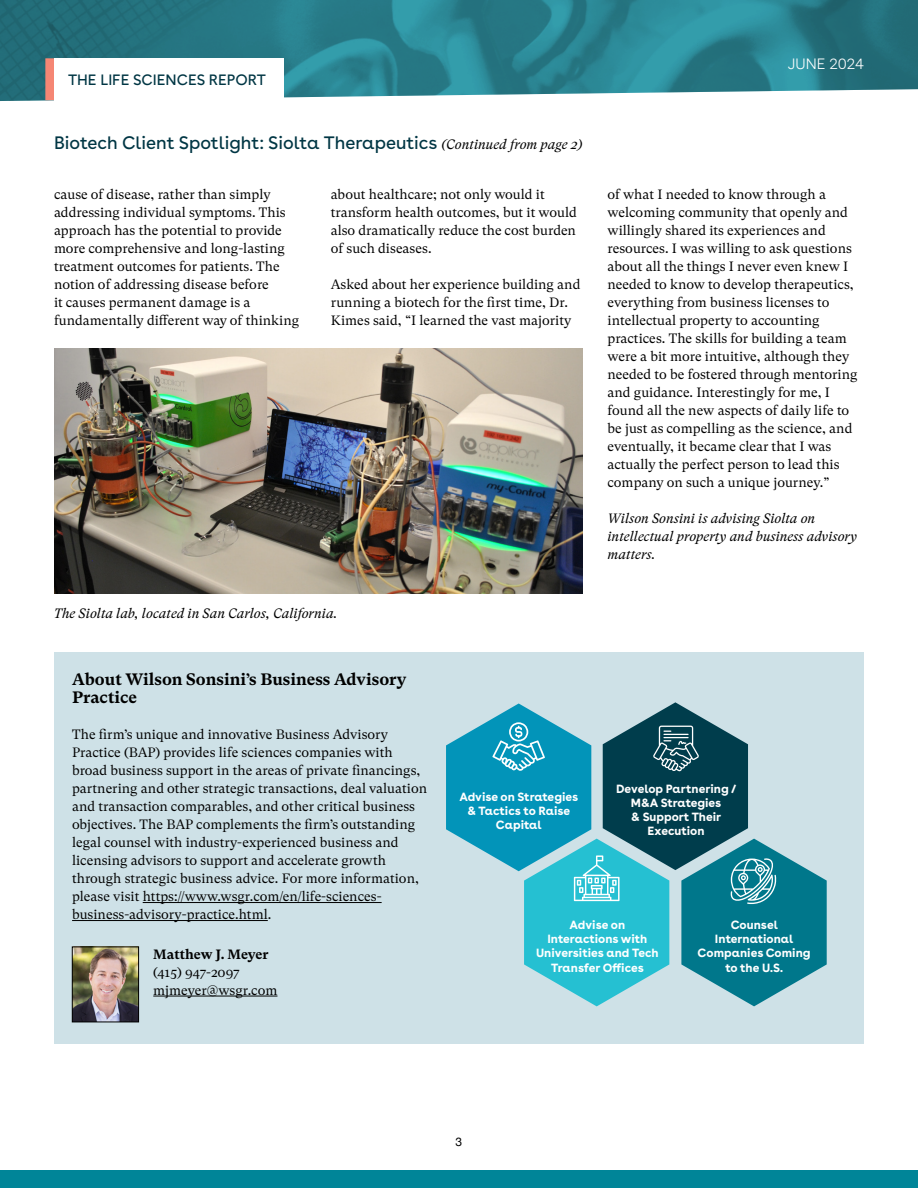
<style>
.page{position:relative;width:918px;height:1188px;background:#fff}
.page>*{position:absolute;margin:0;border:0;box-sizing:border-box;transform-origin:0 0}
.t1{font:18px "Buenos Aires";color:#003644}
.t2{font:700 16.5px/18px "GT Super Text";color:#000}
.t3{font:15px "Buenos Aires";color:#003644}
.t4{font:300 15px "Buenos Aires";color:#fff}
.t5{font:13.5px/18px "GT Super Text";color:#000}
.t6{font:italic 13.5px/18px "GT Super Text";color:#000}
.t7{font:700 13.5px "GT Super Text";letter-spacing:-.005em;color:#000}
.t8{font:12px "Helvetica Neue";color:#000}
.t9{font:700 11.85px/14.2px "Buenos Aires";color:#fff;text-align:center}
.s1{font-family:"GT Super Text";font-style:italic;font-size:13.5px;color:#000}
</style>
<div class="page">
<svg style="left:0;top:0;width:918px;height:101px;background:#348591"></svg>
<div style="left:54px;top:58px;width:230px;height:50px;background:#fff"></div>
<div style="left:45px;top:58px;width:9px;height:42px;background:#f58674"></div>
<div style="left:0;top:1171px;width:918px;height:17px;background:#008598"></div>
<div style="left:54px;top:652px;width:810px;height:392px;background:#cee1e7"></div>
<hr style="left:143px;top:902px;width:239px;height:1px;background:#000">
<hr style="left:72px;top:920px;width:196px;height:1px;background:#000">
<hr style="left:153px;top:996px;width:124px;height:1px;background:#000">
<img style="left:74px;top:949px;width:63px;height:71px">
<div style="left:72px;top:947px;width:67px;height:75px;border:1px solid #000"></div>
<svg style="left:446px;top:702px;width:381px;height:304px"></svg>
<img style="left:54px;top:349px;width:528px;height:245px">
<p class="t3" style="left:68px;top:68px;width:200px">THE LIFE SCIENCES REPORT</p>
<h1 class="t1" style="left:54px;top:128px;width:530px">Biotech Client Spotlight: Siolta Therapeutics <span class="s1">(Continued from page 2)</span></h1>
<p class="t5" style="left:54px;top:186px;width:247px">cause of disease, rather than simply addressing individual symptoms. This approach has the potential to provide more comprehensive and long-lasting treatment outcomes for patients. The notion of addressing disease before<br>it causes permanent damage is a fundamentally different way of thinking</p>
<p class="t5" style="left:331px;top:186px;width:248px">about healthcare; not only would it transform health outcomes, but it would also dramatically reduce the cost burden of such diseases.</p>
<p class="t5" style="left:331px;top:276px;width:251px">Asked about her experience building and running a biotech for the first time, Dr.<br>Kimes said, “I learned the vast majority</p>
<p class="t6" style="left:54px;top:604px;width:285px">The Siolta lab, located in San Carlos, California.</p>
<p class="t4" style="left:788px;top:52px;width:78px">JUNE 2024</p>
<p class="t5" style="left:608px;top:186px;width:252px">of what I needed to know through a welcoming community that openly and willingly shared its experiences and resources. I was willing to ask questions about all the things I never even knew I needed to know to develop therapeutics, everything from business licenses to intellectual property to accounting practices. The skills for building a team were a bit more intuitive, although they needed to be fostered through mentoring and guidance. Interestingly for me, I found all the new aspects of daily life to be just as compelling as the science, and eventually, it became clear that I was actually the perfect person to lead this company on such a unique journey.”</p>
<p class="t6" style="left:608px;top:510px;width:251px">Wilson Sonsini is advising Siolta on intellectual property and business advisory matters.</p>
<p class="t2" style="left:72px;top:671px;width:336px">About Wilson Sonsini’s Business Advisory<br>Practice</p>
<p class="t5" style="left:72px;top:726px;width:357px">The firm’s unique and innovative Business Advisory Practice (BAP) provides life sciences companies with broad business support in the areas of private financings, partnering and other strategic transactions, deal valuation and transaction comparables, and other critical business objectives. The BAP complements the firm’s outstanding legal counsel with industry-experienced business and licensing advisors to support and accelerate growth through strategic business advice. For more information, please visit https://www.wsgr.com/en/life-sciences&shy;business-advisory-practice.html.</p>
<p class="t7" style="left:153px;top:946px;width:117px">Matthew J. Meyer</p>
<p class="t5" style="left:153px;top:963px;width:126px">(415) 947-2097 mjmeyer@wsgr.com</p>
<p class="t9" style="left:459px;top:788px;width:120px">Advise on Strategies &amp; Tactics to Raise<br>Capital</p>
<p class="t9" style="left:616px;top:780px;width:122px">Develop Partnering /<br>M&amp;A Strategies<br>&amp; Support Their<br>Execution</p>
<p class="t9" style="left:536px;top:916px;width:124px">Advise on<br>Interactions with<br>Universities and Tech<br>Transfer Offices</p>
<p class="t9" style="left:698px;top:916px;width:114px">Counsel<br>International<br>Companies Coming to the U.S.</p>
<p class="t8" style="left:456px;top:1133px;width:8px">3</p>
</div>
